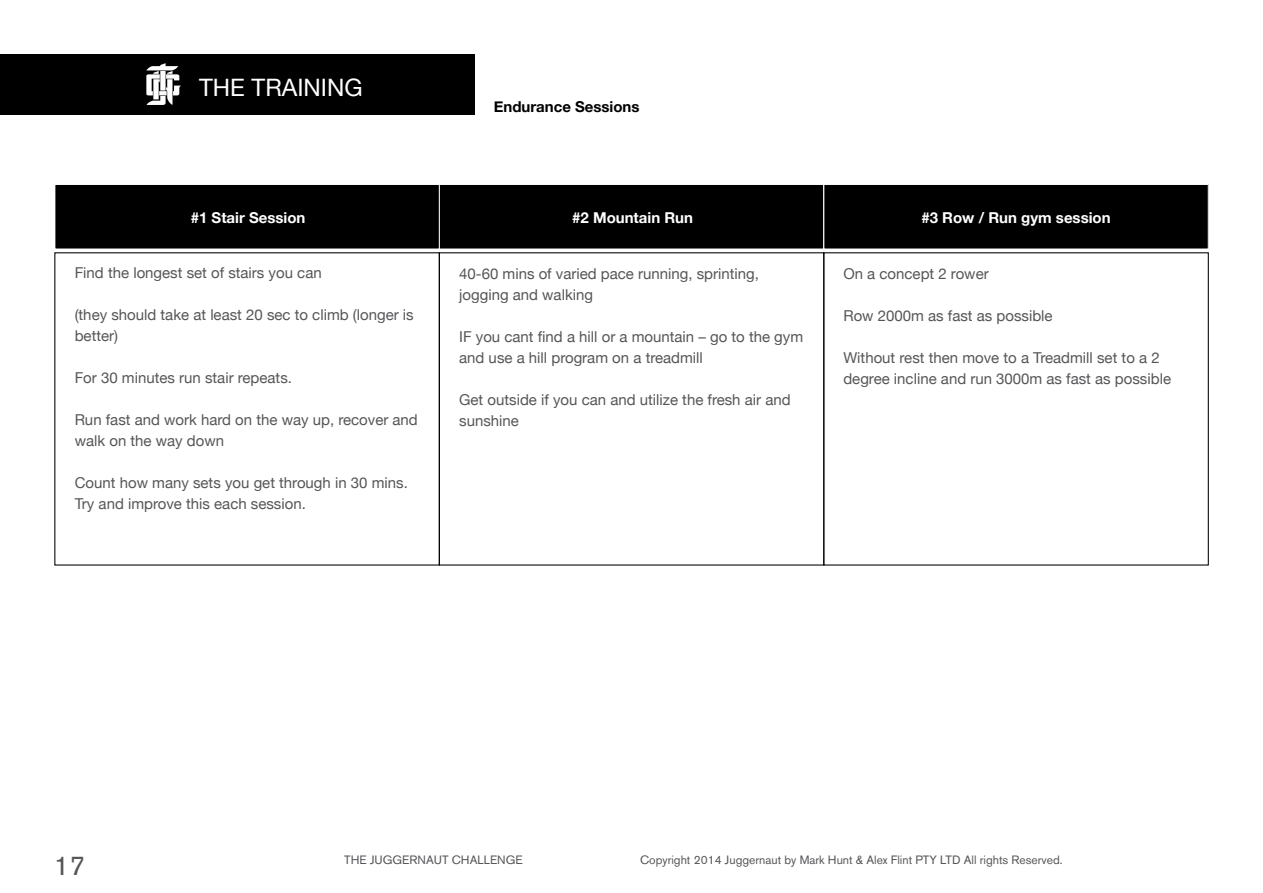
<style>
.page{position:relative;width:1263px;height:893px;background:#fff}
.page>*{position:absolute;margin:0;border:0;box-sizing:border-box;transform-origin:0 0}
.t1{font:27px "Akzidenz Grotesk BQ";color:#565659}
.t2{font:24px "Helvetica Neue";color:#fff}
.t3{font:15px/21px "Helvetica Neue";color:#565659}
.t4{font:700 15px "Helvetica Neue";color:#fff}
.t5{font:700 15px "Helvetica Neue";color:#000}
.t6{font:12px "Akzidenz Grotesk BQ";color:#565659}
</style>
<div class="page">
<div style="left:439px;top:184px;width:385px;height:65px;background:#000"></div>
<div style="left:439px;top:184px;width:385px;height:66px;border:1px solid #fff"></div>
<div style="left:55px;top:184px;width:384px;height:65px;background:#000"></div>
<div style="left:54px;top:184px;width:386px;height:66px;border:1px solid #fff"></div>
<div style="left:824px;top:184px;width:384px;height:65px;background:#000"></div>
<div style="left:823px;top:184px;width:386px;height:66px;border:1px solid #fff"></div>
<div style="left:0;top:54px;width:474px;height:60px;background:#000"></div>
<svg style="left:146px;top:63px;width:35px;height:42px"></svg>
<div style="left:823px;top:252px;width:386px;height:314px;border:1px solid #000"></div>
<h2 class="t2" style="left:199px;top:70px;width:165px">THE TRAINING</h2>
<p class="t5" style="left:494px;top:95px;width:147px">Endurance Sessions</p>
<p class="t4" style="left:191px;top:205px;width:116px">#1 Stair Session</p>
<p class="t4" style="left:572px;top:205px;width:122px">#2 Mountain Run</p>
<p class="t3" style="left:75px;top:263px;width:248px">Find the longest set of stairs you can</p>
<p class="t3" style="left:75px;top:305px;width:340px">(they should take at least 20 sec to climb (longer is better)</p>
<p class="t3" style="left:75px;top:368px;width:219px">For 30 minutes run stair repeats.</p>
<p class="t3" style="left:75px;top:410px;width:345px">Run fast and work hard on the way up, recover and walk on the way down</p>
<p class="t3" style="left:75px;top:473px;width:335px">Count how many sets you get through in 30 mins.<br>Try and improve this each session.</p>
<p class="t3" style="left:459px;top:264px;width:301px">40-60 mins of varied pace running, sprinting, jogging and walking</p>
<p class="t3" style="left:459px;top:327px;width:345px">IF you cant find a hill or a mountain – go to the gym and use a hill program on a treadmill</p>
<p class="t3" style="left:459px;top:390px;width:333px">Get outside if you can and utilize the fresh air and sunshine</p>
<p class="t4" style="left:921px;top:205px;width:191px">#3 Row / Run gym session</p>
<p class="t3" style="left:843px;top:264px;width:147px">On a concept 2 rower</p>
<p class="t3" style="left:843px;top:306px;width:211px">Row 2000m as fast as possible</p>
<p class="t3" style="left:843px;top:348px;width:329px">Without rest then move to a Treadmill set to a 2 degree incline and run 3000m as fast as possible</p>
<h1 class="t1" style="left:54px;top:849px;width:33px">17</h1>
<p class="t6" style="left:344px;top:853px;width:180px">THE JUGGERNAUT CHALLENGE</p>
<p class="t6" style="left:640px;top:853px;width:424px">Copyright 2014 Juggernaut by Mark Hunt &amp; Alex Flint PTY LTD All rights Reserved.</p>
</div>
